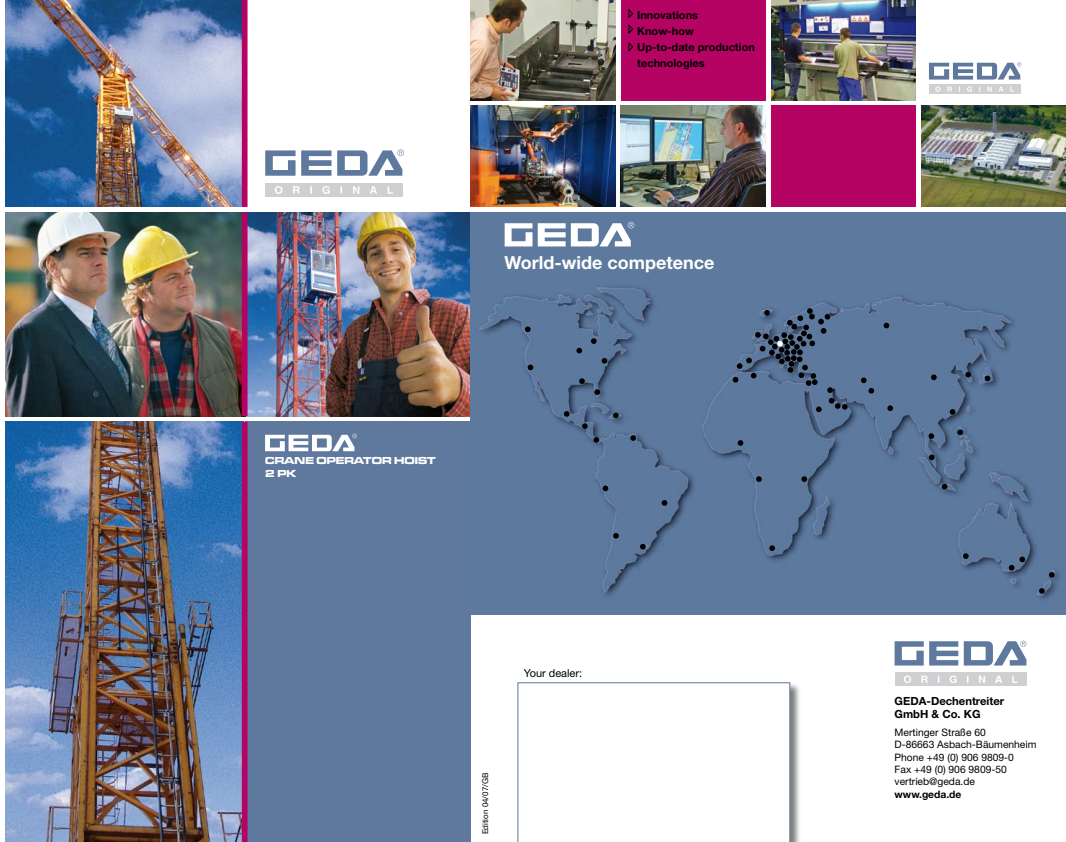
<style>
.page{position:relative;width:1066px;height:842px;background:#fff}
.page>*{position:absolute;margin:0;border:0;box-sizing:border-box;transform-origin:0 0}
.t1{font:700 18px "Helvetica Neue";color:#fff}
.t2{font:700 11.2px/13.5px "Helvetica Neue";color:#000}
.t3{font:700 11px/16px "Helvetica Neue";color:#000}
.t4{font:11px "Helvetica Neue";color:#000}
.t5{font:700 10.5px/12.6px "Micro";color:#fff}
.t6{font:10.3px/12.3px "Helvetica Neue";color:#000}
.t7{font:700 10.3px "Helvetica Neue";color:#000}
.t8{font:8px "Helvetica Neue";color:#000}
</style>
<div class="page">
<div style="left:265px;top:183px;width:137px;height:14px;background:#cfd0d2"></div>
<svg style="left:265px;top:150px;width:30px;height:26px"></svg>
<svg style="left:301px;top:150px;width:30px;height:26px"></svg>
<svg style="left:337px;top:149px;width:67px;height:27px"></svg>
<svg style="left:275px;top:186px;width:118px;height:8px"></svg>
<img style="left:6px;top:422px;width:236px;height:420px">
<img style="left:248px;top:213px;width:223px;height:203px">
<img style="left:6px;top:0;width:236px;height:207px">
<img style="left:6px;top:213px;width:236px;height:203px">
<div style="left:246px;top:422px;width:225px;height:420px;background:#5e789e"></div>
<div style="left:242px;top:0;width:6px;height:207px;background:#b50363"></div>
<div style="left:242px;top:422px;width:6px;height:420px;background:#b50363"></div>
<div style="left:242px;top:213px;width:6px;height:203px;background:#b50363"></div>
<img style="left:471px;top:213px;width:595px;height:401px">
<svg style="left:525px;top:326px;width:6px;height:6px"></svg>
<svg style="left:887px;top:405px;width:6px;height:6px"></svg>
<svg style="left:929px;top:454px;width:5px;height:6px"></svg>
<svg style="left:928px;top:433px;width:6px;height:6px"></svg>
<svg style="left:985px;top:376px;width:5px;height:5px"></svg>
<svg style="left:965px;top:372px;width:6px;height:5px"></svg>
<svg style="left:861px;top:377px;width:13px;height:17px"></svg>
<svg style="left:942px;top:484px;width:5px;height:5px"></svg>
<svg style="left:957px;top:429px;width:6px;height:6px"></svg>
<svg style="left:963px;top:553px;width:6px;height:6px"></svg>
<svg style="left:1009px;top:557px;width:16px;height:13px"></svg>
<svg style="left:1049px;top:572px;width:5px;height:6px"></svg>
<svg style="left:1039px;top:588px;width:6px;height:6px"></svg>
<svg style="left:950px;top:409px;width:5px;height:6px"></svg>
<svg style="left:931px;top:374px;width:6px;height:6px"></svg>
<svg style="left:769px;top:545px;width:6px;height:6px"></svg>
<svg style="left:801px;top:476px;width:6px;height:6px"></svg>
<svg style="left:756px;top:476px;width:6px;height:6px"></svg>
<svg style="left:738px;top:440px;width:5px;height:6px"></svg>
<svg style="left:883px;top:323px;width:6px;height:5px"></svg>
<svg style="left:733px;top:308px;width:115px;height:104px;background:#506888"></svg>
<svg style="left:591px;top:338px;width:6px;height:6px"></svg>
<svg style="left:602px;top:358px;width:5px;height:6px"></svg>
<svg style="left:576px;top:348px;width:6px;height:5px"></svg>
<svg style="left:528px;top:365px;width:5px;height:5px"></svg>
<svg style="left:594px;top:389px;width:6px;height:6px"></svg>
<svg style="left:613px;top:413px;width:6px;height:5px"></svg>
<svg style="left:579px;top:378px;width:6px;height:6px"></svg>
<svg style="left:564px;top:411px;width:5px;height:6px"></svg>
<svg style="left:582px;top:423px;width:6px;height:6px"></svg>
<svg style="left:593px;top:437px;width:6px;height:6px"></svg>
<svg style="left:630px;top:435px;width:6px;height:6px"></svg>
<svg style="left:603px;top:486px;width:5px;height:5px"></svg>
<svg style="left:662px;top:500px;width:5px;height:6px"></svg>
<svg style="left:640px;top:544px;width:6px;height:5px"></svg>
<svg style="left:613px;top:533px;width:6px;height:6px"></svg>
<svg style="left:505px;top:223px;width:27px;height:23px"></svg>
<svg style="left:538px;top:222px;width:96px;height:24px"></svg>
<div style="left:517px;top:682px;width:284px;height:160px;background:#000;opacity:.51"></div>
<svg style="left:517px;top:682px;width:273px;height:160px"></svg>
<div style="left:894px;top:673px;width:132px;height:13px;background:#cfd0d2"></div>
<svg style="left:894px;top:641px;width:64px;height:24px"></svg>
<svg style="left:964px;top:641px;width:62px;height:24px"></svg>
<svg style="left:904px;top:675px;width:113px;height:8px"></svg>
<div style="left:621px;top:0;width:144px;height:100px;background:#b50363"></div>
<div style="left:771px;top:106px;width:145px;height:101px;background:#b50363"></div>
<svg style="left:628px;top:9px;width:6px;height:25px"></svg>
<svg style="left:628px;top:42px;width:6px;height:10px"></svg>
<div style="left:929px;top:84px;width:91px;height:10px;background:#cfd0d2"></div>
<svg style="left:929px;top:62px;width:92px;height:18px"></svg>
<svg style="left:935px;top:86px;width:79px;height:6px"></svg>
<svg style="left:265px;top:434px;width:92px;height:17px"></svg>
<img style="left:471px;top:0;width:144px;height:100px">
<img style="left:621px;top:106px;width:144px;height:101px">
<img style="left:771px;top:0;width:145px;height:100px">
<img style="left:471px;top:106px;width:144px;height:101px">
<img style="left:921px;top:106px;width:145px;height:101px">
<p class="t3" style="left:637px;top:6px;width:119px">Innovations<br>Know-how<br>Up-to-date production technologies</p>
<h1 class="t1" style="left:505px;top:252px;width:211px">World-wide competence</h1>
<p class="t5" style="left:265px;top:454px;width:172px">CRANE OPERATOR HOIST<br>2 PK</p>
<p class="t4" style="left:524px;top:666px;width:60px">Your dealer:</p>
<p class="t8" style="left:481px;top:834px;width:63px;rotate:-90deg">Edition 04/07/GB</p>
<p class="t2" style="left:894px;top:694px;width:111px">GEDA-Dechentreiter<br>GmbH &amp; Co. KG</p>
<p class="t6" style="left:894px;top:726px;width:143px">Mertinger Straße 60<br>D-86663 Asbach-Bäumenheim<br>Phone +49 (0) 906 9809-0<br>Fax +49 (0) 906 9809-50 vertrieb@geda.de</p>
<p class="t7" style="left:894px;top:788px;width:68px">www.geda.de</p>
</div>
